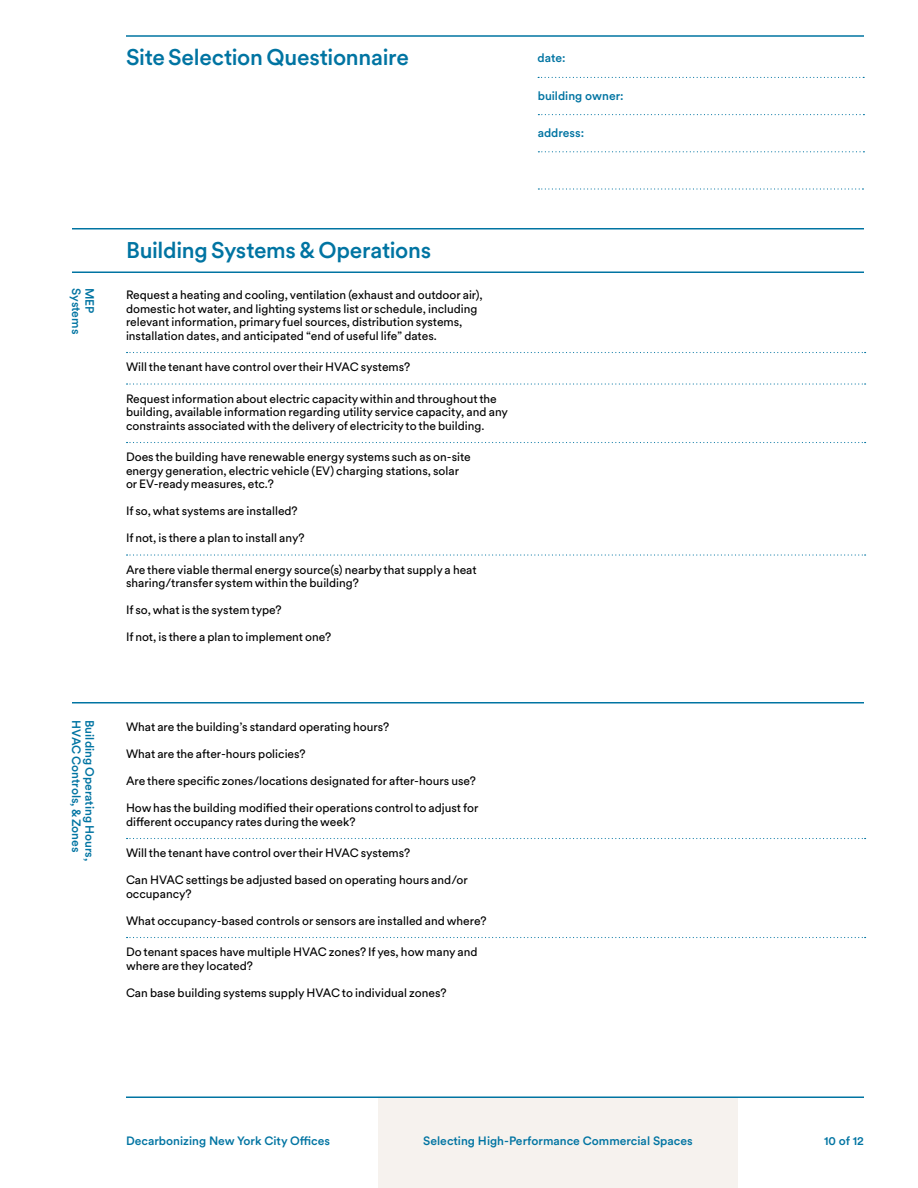
<style>
.page{position:relative;width:918px;height:1188px;background:#fff}
.page>*{position:absolute;margin:0;border:0;box-sizing:border-box;transform-origin:0 0}
.t1{font:500 22.5px "Circular XX";letter-spacing:-.015em;color:#0074a2}
.t2{font:12px/13.5px "Circular XX";color:#000}
.t3{font:500 12px "Circular XX";color:#0074a2}
</style>
<div class="page">
<hr style="left:126px;top:35px;width:738px;height:2px;background:#0074a2">
<hr style="left:72px;top:272px;width:792px;height:1px;background:#0074a2">
<hr style="left:72px;top:228px;width:792px;height:2px;background:#0074a2">
<svg style="left:127px;top:352px;width:739px;height:1px"></svg>
<svg style="left:127px;top:383px;width:739px;height:2px"></svg>
<svg style="left:127px;top:442px;width:739px;height:1px"></svg>
<svg style="left:127px;top:554px;width:739px;height:2px"></svg>
<svg style="left:538px;top:77px;width:326px;height:1px"></svg>
<svg style="left:538px;top:114px;width:326px;height:1px"></svg>
<svg style="left:538px;top:151px;width:326px;height:1px"></svg>
<svg style="left:538px;top:188px;width:325px;height:2px"></svg>
<hr style="left:72px;top:702px;width:792px;height:2px;background:#0074a2">
<svg style="left:127px;top:838px;width:739px;height:1px"></svg>
<svg style="left:127px;top:937px;width:739px;height:1px"></svg>
<div style="left:378px;top:1098px;width:360px;height:90px;background:#f6f2ee"></div>
<hr style="left:126px;top:1096px;width:738px;height:2px;background:#0074a2">
<h1 class="t1" style="left:126px;top:42px;width:284px">Site Selection Questionnaire</h1>
<p class="t3" style="left:538px;top:50px;width:30px">date:</p>
<p class="t3" style="left:538px;top:88px;width:87px">building owner:</p>
<p class="t3" style="left:538px;top:125px;width:48px">address:</p>
<p class="t3" style="left:84px;top:288px;width:48px;rotate:90deg">Systems</p>
<p class="t3" style="left:98px;top:288px;width:27px;rotate:90deg">MEP</p>
<p class="t3" style="left:84px;top:720px;width:134px;rotate:90deg">HVAC Controls, &amp; Zones</p>
<p class="t3" style="left:98px;top:720px;width:143px;rotate:90deg">Building Operating Hours,</p>
<h1 class="t1" style="left:126px;top:235px;width:307px">Building Systems &amp; Operations</h1>
<p class="t2" style="left:126px;top:288px;width:358px">Request a heating and cooling, ventilation (exhaust and outdoor air), domestic hot water, and lighting systems list or schedule, including relevant information, primary fuel sources, distribution systems, installation dates, and anticipated “end of useful life” dates.</p>
<p class="t2" style="left:126px;top:360px;width:286px">Will the tenant have control over their HVAC systems?</p>
<p class="t2" style="left:126px;top:391px;width:384px">Request information about electric capacity within and throughout the building, available information regarding utility service capacity, and any constraints associated with the delivery of electricity to the building.</p>
<p class="t2" style="left:126px;top:450px;width:346px">Does the building have renewable energy systems such as on-site energy generation, electric vehicle (EV) charging stations, solar or EV-ready measures, etc.?</p>
<p class="t2" style="left:126px;top:504px;width:173px">If so, what systems are installed?</p>
<p class="t2" style="left:126px;top:531px;width:180px">If not, is there a plan to install any?</p>
<p class="t2" style="left:126px;top:562px;width:352px">Are there viable thermal energy source(s) nearby that supply a heat sharing/transfer system within the building?</p>
<p class="t2" style="left:126px;top:603px;width:157px">If so, what is the system type?</p>
<p class="t2" style="left:126px;top:630px;width:207px">If not, is there a plan to implement one?</p>
<p class="t2" style="left:126px;top:720px;width:265px">What are the building’s standard operating hours?</p>
<p class="t2" style="left:126px;top:747px;width:181px">What are the after-hours policies?</p>
<p class="t2" style="left:126px;top:774px;width:352px">Are there specific zones/locations designated for after-hours use?</p>
<p class="t2" style="left:126px;top:801px;width:354px">How has the building modified their operations control to adjust for different occupancy rates during the week?</p>
<p class="t2" style="left:126px;top:846px;width:286px">Will the tenant have control over their HVAC systems?</p>
<p class="t2" style="left:126px;top:873px;width:343px">Can HVAC settings be adjusted based on operating hours and/or occupancy?</p>
<p class="t2" style="left:126px;top:913px;width:362px">What occupancy-based controls or sensors are installed and where?</p>
<p class="t2" style="left:126px;top:945px;width:353px">Do tenant spaces have multiple HVAC zones? If yes, how many and where are they located?</p>
<p class="t2" style="left:126px;top:985px;width:322px">Can base building systems supply HVAC to individual zones?</p>
<p class="t3" style="left:126px;top:1133px;width:206px">Decarbonizing New York City Offices</p>
<p class="t3" style="left:423px;top:1133px;width:271px">Selecting High-Performance Commercial Spaces</p>
<p class="t3" style="left:824px;top:1133px;width:41px">10 of 12</p>
</div>
